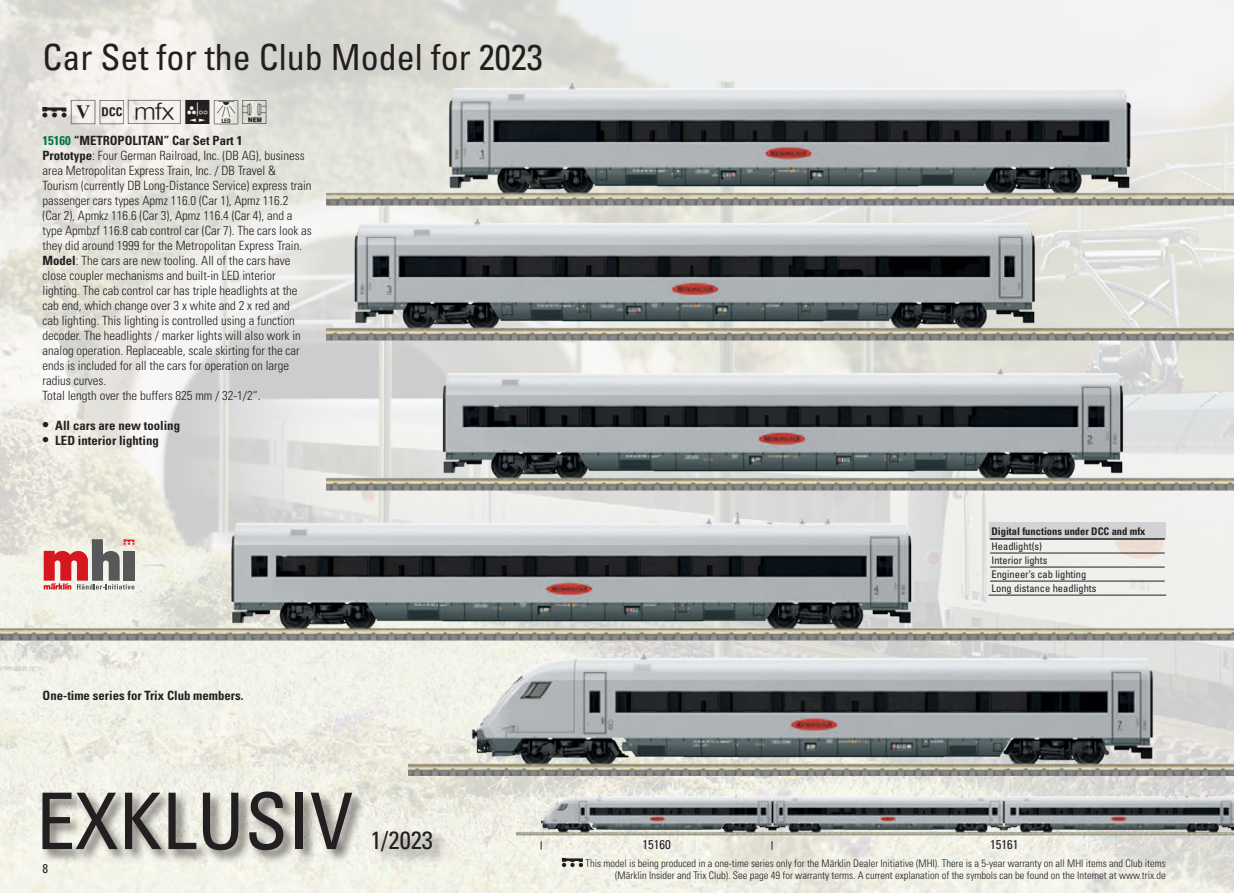
<style>
.page{position:relative;width:1234px;height:893px;background:#fff}
.page>*{position:absolute;margin:0;border:0;box-sizing:border-box;transform-origin:0 0}
.t1{font:condensed 78.15px "Univers LT Std";color:#231f20}
.t2{font:condensed 36px "Univers LT Std";color:#231f20}
.t3{font:30px "Trix Piktos";color:#231f20}
.t4{font:condensed 25.05px "Univers LT Std";color:#231f20}
.t5{font:300 condensed 12.75px/15px "Univers LT Std";color:#231f20}
.t6{font:700 condensed 12.75px "Univers LT Std";color:#231f20}
.t7{font:condensed 12.75px "Univers LT Std";color:#231f20}
.t8{font:300 condensed 10.5px/12.6px "Univers LT Std";color:#231f20;text-align:right}
.t9{font:condensed 10.5px/14.1px "Univers LT Std";color:#231f20}
.t10{font:700 condensed 10.5px "Univers LT Std";color:#231f20}
.s1{color:#007742}
.s2{font-weight:700}
.s3{font-size:15px}
</style>
<div class="page">
<img style="left:0;top:0;width:1233px;height:893px">
<div style="left:41px;top:790px;width:405px;height:76px;background:#231f20;opacity:.6"></div>
<img style="left:326px;top:69px;width:907px;height:136px">
<img style="left:326px;top:362px;width:907px;height:128px">
<img style="left:326px;top:212px;width:907px;height:128px">
<img style="left:0;top:511px;width:1233px;height:129px">
<img style="left:408px;top:647px;width:825px;height:128px">
<img style="left:516px;top:792px;width:717px;height:43px">
<svg style="left:44px;top:539px;width:90px;height:50px;background:#be8c8a"></svg>
<div style="left:989px;top:523px;width:176px;height:16px;background:#d1d2d4"></div>
<hr style="left:989px;top:539px;width:139px;height:1px;background:#231f20">
<hr style="left:1128px;top:539px;width:36px;height:1px;background:#231f20">
<hr style="left:989px;top:553px;width:139px;height:1px;background:#231f20">
<hr style="left:1128px;top:553px;width:36px;height:1px;background:#231f20">
<hr style="left:989px;top:567px;width:139px;height:1px;background:#231f20">
<hr style="left:1128px;top:567px;width:36px;height:1px;background:#231f20">
<hr style="left:989px;top:581px;width:139px;height:1px;background:#231f20">
<hr style="left:1128px;top:581px;width:36px;height:1px;background:#231f20">
<hr style="left:988px;top:595px;width:140px;height:1px;background:#231f20">
<hr style="left:1128px;top:595px;width:37px;height:1px;background:#231f20">
<svg style="left:561px;top:858px;width:22px;height:9px"></svg>
<h2 class="t2" style="left:43px;top:35px;width:501px">Car Set for the Club Model for 2023</h2>
<h3 class="t3" style="left:43px;top:96px;width:230px">qf§`P(1</h3>
<p class="t6" style="left:43px;top:133px;width:201px"><span class="s1">15160</span> “METROPOLITAN” Car Set Part 1</p>
<p class="t5" style="left:43px;top:148px;width:271px"><span class="s2">Prototype</span>: Four German Railroad, Inc. (DB AG), business area Metropolitan Express Train, Inc. / DB Travel &amp; Tourism (currently DB Long-Distance Service) express train passenger cars types Apmz 116.0 (Car 1), Apmz 116.2<br>(Car 2), Apmkz 116.6 (Car 3), Apmz 116.4 (Car 4), and a type Apmbzf 116.8 cab control car (Car 7). The cars look as they did around 1999 for the Metropolitan Express Train.<br><span class="s2">Model</span>: The cars are new tooling. All of the cars have close coupler mechanisms and built-in LED interior lighting. The cab control car has triple headlights at the cab end, which change over 3 x white and 2 x red and<br>cab lighting. This lighting is controlled using a function decoder. The headlights / marker lights will also work in analog operation. Replaceable, scale skirting for the car ends is included for all the cars for operation on large radius curves.<br>Total length over the buffers 825 mm / 32-1/2“.</p>
<p class="t6" style="left:43px;top:418px;width:139px"><span class="s3">•</span> All cars are new tooling</p>
<p class="t6" style="left:43px;top:433px;width:118px"><span class="s3">•</span> LED interior lighting</p>
<p class="t6" style="left:43px;top:688px;width:202px">One-time series for Trix Club members.</p>
<h1 class="t1" style="left:36px;top:772px;width:318px">EXKLUSIV</h1>
<p class="t7" style="left:43px;top:861px;width:7px">8</p>
<h3 class="t4" style="left:370px;top:824px;width:64px">1/2023</h3>
<p class="t10" style="left:991px;top:525px;width:156px">Digital functions under DCC and mfx</p>
<p class="t9" style="left:991px;top:539px;width:106px">Headlight(s)<br>Interior lights<br>Engineer’s cab lighting<br>Long distance headlights</p>
<p class="t7" style="left:642px;top:837px;width:30px">15160</p>
<p class="t7" style="left:989px;top:837px;width:30px">15161</p>
<p class="t8" style="left:585px;top:857px;width:582px">This model is being produced in a one-time series only for the Märklin Dealer Initiative (MHI). There is a 5-year warranty on all MHI items and Club items (Märklin Insider and Trix Club). See page 49 for warranty terms. A current explanation of the symbols can be found on the Internet at www.trix.de</p>
</div>
